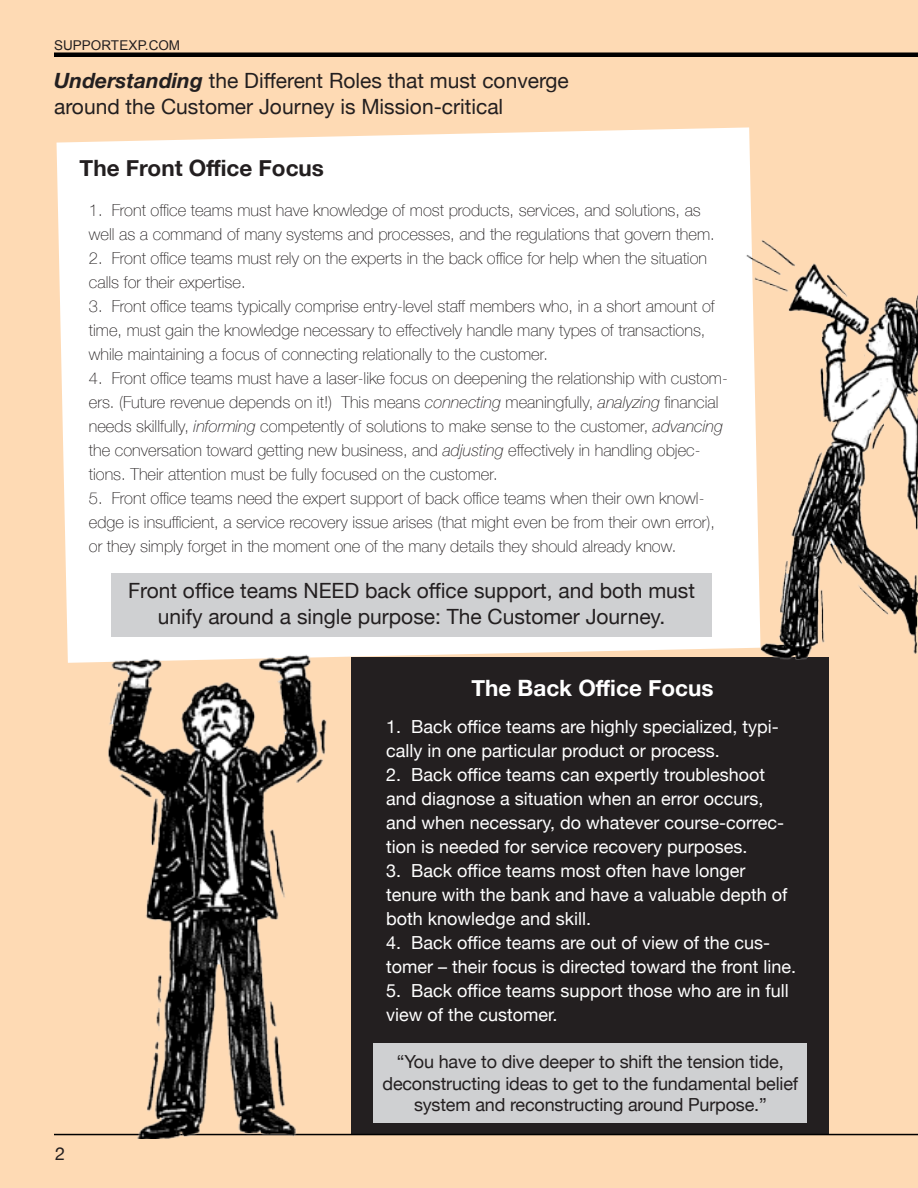
<style>
.page{position:relative;width:918px;height:1188px;background:#fedab4}
.page>*{position:absolute;margin:0;border:0;box-sizing:border-box;transform-origin:0 0}
.t1{font:700 22.5px "Helvetica Neue";color:#231f20}
.t2{font:700 22.5px "Helvetica Neue";color:#fff}
.t3{font:21px/25.2px "Helvetica Neue";color:#231f20}
.t4{font:18px/24px "Helvetica Neue";color:#fff}
.t5{font:18px/21.6px "Helvetica Neue";letter-spacing:-.01em;color:#231f20;text-align:center}
.t6{font:100 16.5px/24px "Helvetica Neue";color:#231f20}
.t7{font:13.5px "Arial";color:#231f20}
.s1{font-weight:700;font-style:italic}
.s2{font-style:italic}
</style>
<div class="page">
<div style="left:351px;top:657px;width:478px;height:476px;background:#231f20"></div>
<hr style="left:54px;top:1134px;width:864px;height:1px;background:#000">
<div style="left:54px;top:52px;width:864px;height:5px;background:#000"></div>
<div style="left:57px;top:127px;width:695px;height:536px;background:#fff"></div>
<img style="left:89px;top:628px;width:244px;height:510px">
<img style="left:733px;top:232px;width:185px;height:428px">
<div style="left:111px;top:573px;width:601px;height:63px;background:#cfd0d2"></div>
<div style="left:374px;top:1043px;width:433px;height:80px;background:#cfd0d2"></div>
<p class="t7" style="left:54px;top:37px;width:128px">SUPPORTEXP.COM</p>
<p class="t3" style="left:54px;top:69px;width:516px"><span class="s1">Understanding</span> the Different Roles that must converge around the Customer Journey is Mission-critical</p>
<p class="t1" style="left:80px;top:150px;width:246px">The Front Office Focus</p>
<p class="t6" style="left:89px;top:197px;width:627px">1. Front office teams must have knowledge of most products, services, and solutions, as well as a command of many systems and processes, and the regulations that govern them.</p>
<p class="t6" style="left:89px;top:245px;width:620px">2. Front office teams must rely on the experts in the back office for help when the situation calls for their expertise.</p>
<p class="t6" style="left:89px;top:293px;width:628px">3. Front office teams typically comprise entry-level staff members who, in a short amount of time, must gain the knowledge necessary to effectively handle many types of transactions, while maintaining a focus of connecting relationally to the customer.</p>
<p class="t6" style="left:89px;top:365px;width:640px">4. Front office teams must have a laser-like focus on deepening the relationship with custom&shy;ers. (Future revenue depends on it!) This means <span class="s2">connecting</span> meaningfully, <span class="s2">analyzing</span> financial needs skillfully, <span class="s2">informing</span> competently of solutions to make sense to the customer, <span class="s2">advancing </span>the conversation toward getting new business, and <span class="s2">adjusting</span> effectively in handling objec&shy;tions. Their attention must be fully focused on the customer.</p>
<p class="t6" style="left:89px;top:485px;width:628px">5. Front office teams need the expert support of back office teams when their own knowl&shy;edge is insufficient, a service recovery issue arises (that might even be from their own error), or they simply forget in the moment one of the many details they should already know.</p>
<p class="t3" style="left:128px;top:580px;width:568px;text-align:center">Front office teams NEED back office support, and both must unify around a single purpose: The Customer Journey.</p>
<p class="t2" style="left:471px;top:670px;width:244px">The Back Office Focus</p>
<p class="t4" style="left:386px;top:716px;width:394px">1. Back office teams are highly specialized, typi&shy;cally in one particular product or process.</p>
<p class="t4" style="left:386px;top:764px;width:400px">2. Back office teams can expertly troubleshoot and diagnose a situation when an error occurs, and when necessary, do whatever course-correc&shy;tion is needed for service recovery purposes.</p>
<p class="t4" style="left:386px;top:860px;width:403px">3. Back office teams most often have longer tenure with the bank and have a valuable depth of both knowledge and skill.</p>
<p class="t4" style="left:386px;top:932px;width:412px">4. Back office teams are out of view of the cus&shy;tomer – their focus is directed toward the front line.</p>
<p class="t4" style="left:386px;top:980px;width:404px">5. Back office teams support those who are in full view of the customer.</p>
<p class="t5" style="left:55px;top:1144px;width:12px">2</p>
<p class="t5" style="left:383px;top:1052px;width:417px">“You have to dive deeper to shift the tension tide, deconstructing ideas to get to the fundamental belief system and reconstructing around Purpose.”</p>
</div>
